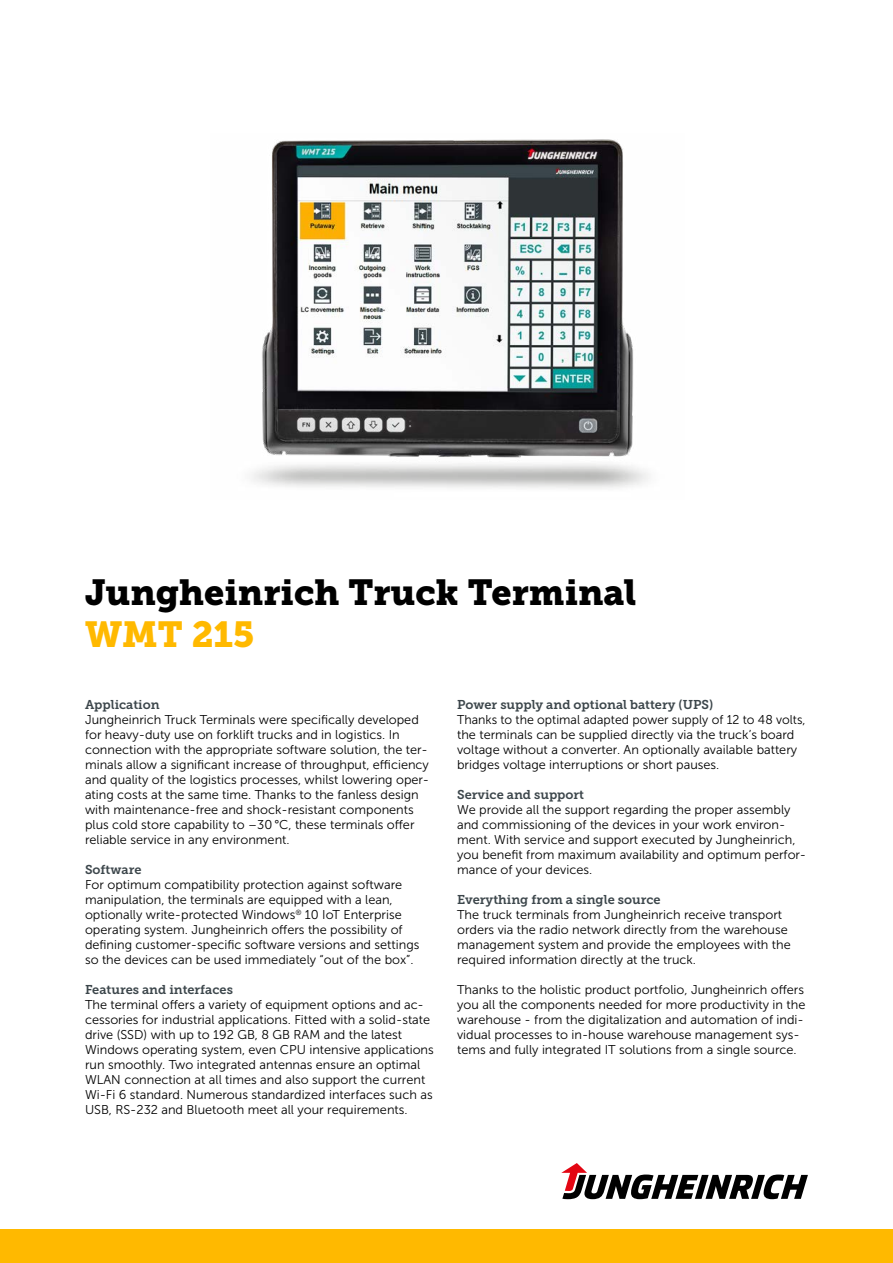
<style>
.page{position:relative;width:893px;height:1263px;background:#fff}
.page>*{position:absolute;margin:0;border:0;box-sizing:border-box;transform-origin:0 0}
.t1{font:36px "Museo JH Slab 900";color:#000}
.t2{font:36px "Museo JH Slab 900";color:#ffb900}
.t3{font:12.75px/15px "Museo JH Sans 300";color:#000}
.t4{font:12.75px "Museo JH Slab 700";color:#3c464b}
</style>
<div class="page">
<div style="left:0;top:1229px;width:893px;height:34px;background:#ffb900"></div>
<svg style="left:561px;top:1163px;width:247px;height:36px"></svg>
<img style="left:252px;top:139px;width:397px;height:350px">
<h1 class="t1" style="left:85px;top:572px;width:553px">Jungheinrich Truck Terminal</h1>
<h1 class="t2" style="left:85px;top:614px;width:171px">WMT 215</h1>
<p class="t4" style="left:85px;top:697px;width:76px">Application</p>
<p class="t3" style="left:85px;top:712px;width:346px">Jungheinrich Truck Terminals were specifically developed for heavy-duty use on forklift trucks and in logistics. In connection with the appropriate software solution, the ter&shy;minals allow a significant increase of throughput, efficiency and quality of the logistics processes, whilst lowering oper&shy;ating costs at the same time. Thanks to the fanless design with maintenance-free and shock-resistant components plus cold store capability to –30 °C, these terminals offer reliable service in any environment.</p>
<p class="t4" style="left:85px;top:862px;width:58px">Software</p>
<p class="t3" style="left:85px;top:877px;width:336px">For optimum compatibility protection against software manipulation, the terminals are equipped with a lean, optionally write-protected Windows<sup>®</sup> 10 IoT Enterprise operating system. Jungheinrich offers the possibility of defining customer-specific software versions and settings so the devices can be used immediately “out of the box”.</p>
<p class="t4" style="left:85px;top:982px;width:149px">Features and interfaces</p>
<p class="t3" style="left:85px;top:997px;width:350px">The terminal offers a variety of equipment options and ac&shy;cessories for industrial applications. Fitted with a solid-state drive (SSD) with up to 192 GB, 8 GB RAM and the latest Windows operating system, even CPU intensive applications run smoothly. Two integrated antennas ensure an optimal WLAN connection at all times and also support the current Wi-Fi 6 standard. Numerous standardized interfaces such as USB, RS-232 and Bluetooth meet all your requirements.</p>
<p class="t4" style="left:457px;top:697px;width:258px">Power supply and optional battery (UPS)</p>
<p class="t3" style="left:457px;top:712px;width:350px">Thanks to the optimal adapted power supply of 12 to 48 volts, the terminals can be supplied directly via the truck’s board voltage without a converter. An optionally available battery bridges voltage interruptions or short pauses.</p>
<p class="t4" style="left:457px;top:787px;width:129px">Service and support</p>
<p class="t3" style="left:457px;top:802px;width:350px">We provide all the support regarding the proper assembly and commissioning of the devices in your work environ&shy;ment. With service and support executed by Jungheinrich, you benefit from maximum availability and optimum perfor&shy;mance of your devices.</p>
<p class="t4" style="left:457px;top:892px;width:205px">Everything from a single source</p>
<p class="t3" style="left:457px;top:907px;width:335px">The truck terminals from Jungheinrich receive transport orders via the radio network directly from the warehouse management system and provide the employees with the required information directly at the truck.</p>
<p class="t3" style="left:457px;top:982px;width:350px">Thanks to the holistic product portfolio, Jungheinrich offers you all the components needed for more productivity in the warehouse - from the digitalization and automation of indi&shy;vidual processes to in-house warehouse management sys&shy;tems and fully integrated IT solutions from a single source.</p>
</div>
